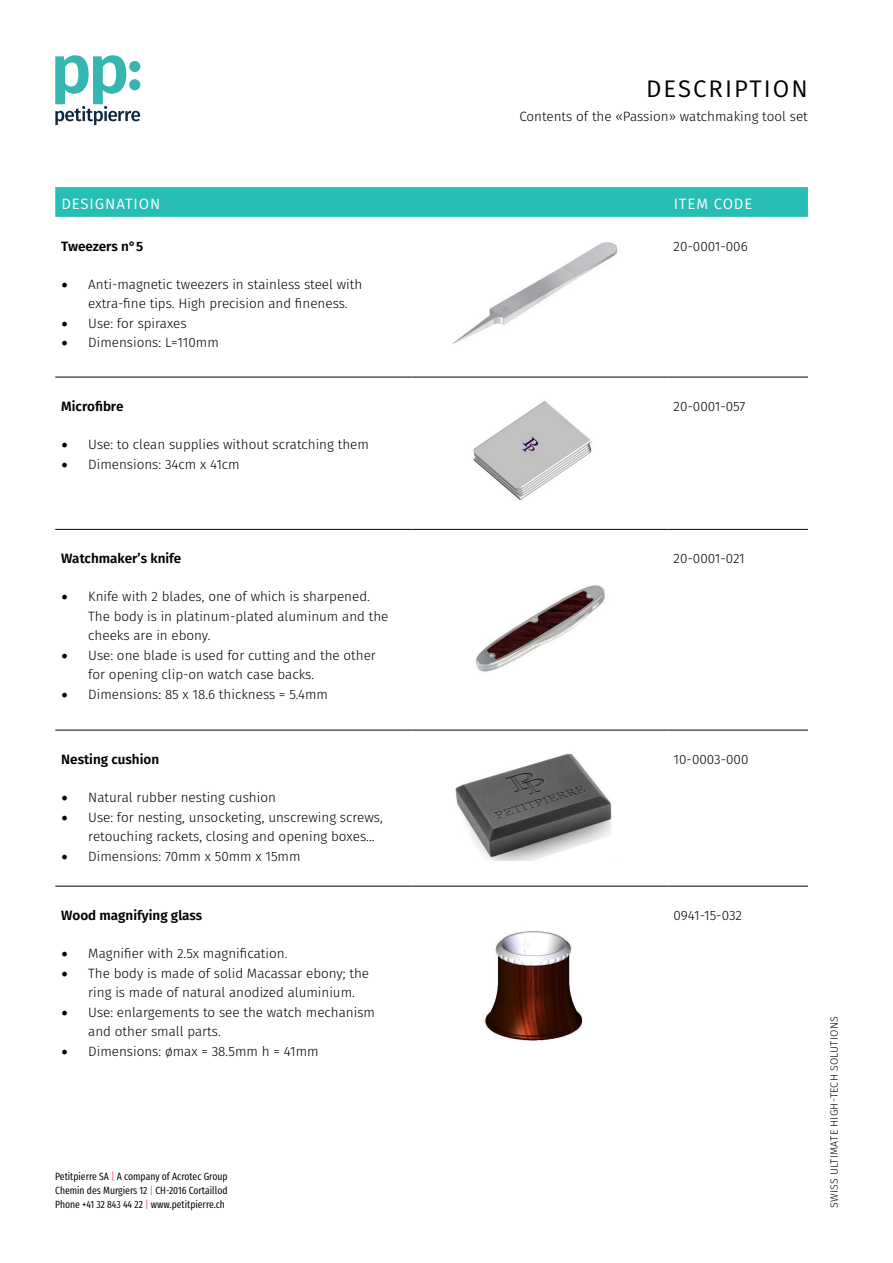
<style>
.page{position:relative;width:893px;height:1263px;background:#fff}
.page>*{position:absolute;margin:0;border:0;box-sizing:border-box;transform-origin:0 0}
.t1{font:24px "Fira Sans";letter-spacing:.085em;color:#000}
.t2{font:15px "Fira Sans";letter-spacing:.06em;color:#fff}
.t3{font:300 13.5px/19.5px "Fira Sans";color:#000}
.t4{font:600 13.5px "Fira Sans";color:#000}
.t5{font:300 10.65px "Fira Sans";letter-spacing:.02em;color:#000}
.t6{font:10.5px/13.6px "Fira Sans Compressed";color:#000;text-align:justify}
.s1{font-family:"Minion Pro";font-weight:400;font-size:18px}
.s2{color:#ff5772}
</style>
<div class="page">
<svg style="left:55px;top:55px;width:85px;height:70px"></svg>
<div style="left:55px;top:187px;width:753px;height:30px;background:#27beb5"></div>
<hr style="left:412px;top:377px;width:256px;height:1px;background:#000">
<hr style="left:668px;top:377px;width:140px;height:1px;background:#000">
<hr style="left:412px;top:529px;width:256px;height:1px;background:#000">
<hr style="left:668px;top:529px;width:140px;height:1px;background:#000">
<hr style="left:412px;top:730px;width:256px;height:1px;background:#000">
<hr style="left:668px;top:730px;width:140px;height:1px;background:#000">
<hr style="left:412px;top:886px;width:256px;height:1px;background:#000">
<hr style="left:668px;top:886px;width:140px;height:1px;background:#000">
<hr style="left:55px;top:377px;width:357px;height:1px;background:#000">
<hr style="left:55px;top:529px;width:357px;height:1px;background:#000">
<hr style="left:55px;top:730px;width:357px;height:1px;background:#000">
<hr style="left:55px;top:886px;width:357px;height:1px;background:#000">
<img style="left:452px;top:242px;width:166px;height:102px">
<img style="left:473px;top:401px;width:119px;height:100px">
<img style="left:476px;top:585px;width:129px;height:87px">
<img style="left:455px;top:753px;width:157px;height:107px">
<img style="left:483px;top:931px;width:99px;height:110px">
<h1 class="t1" style="left:646px;top:70px;width:163px">DESCRIPTION</h1>
<p class="t3" style="left:519px;top:107px;width:290px">Contents of the «Passion» watchmaking tool set</p>
<p class="t2" style="left:61px;top:193px;width:101px">DESIGNATION</p>
<p class="t2" style="left:674px;top:193px;width:80px">ITEM CODE</p>
<p class="t4" style="left:61px;top:235px;width:83px">Tweezers n°5</p>
<p class="t3" style="left:674px;top:236px;width:76px">20-0001-006</p>
<p class="t3" style="left:88px;top:274px;width:276px;text-indent:-27px"><span class="s1">•</span> Anti-magnetic tweezers in stainless steel with extra-fine tips. High precision and fineness.</p>
<p class="t3" style="left:61px;top:313px;width:127px"><span class="s1">•</span> Use: for spiraxes</p>
<p class="t3" style="left:61px;top:333px;width:159px"><span class="s1">•</span> Dimensions: L=110mm</p>
<p class="t4" style="left:61px;top:395px;width:64px">Microfibre</p>
<p class="t3" style="left:674px;top:396px;width:73px">20-0001-057</p>
<p class="t3" style="left:61px;top:434px;width:309px"><span class="s1">•</span> Use: to clean supplies without scratching them</p>
<p class="t3" style="left:61px;top:454px;width:180px"><span class="s1">•</span> Dimensions: 34cm x 41cm</p>
<p class="t4" style="left:61px;top:547px;width:122px">Watchmaker’s knife</p>
<p class="t3" style="left:674px;top:549px;width:73px">20-0001-021</p>
<p class="t3" style="left:88px;top:587px;width:302px;text-indent:-27px"><span class="s1">•</span> Knife with 2 blades, one of which is sharpened.<br>The body is in platinum-plated aluminum and the cheeks are in ebony.</p>
<p class="t3" style="left:88px;top:645px;width:289px;text-indent:-27px"><span class="s1">•</span> Use: one blade is used for cutting and the other for opening clip-on watch case backs.</p>
<p class="t3" style="left:61px;top:684px;width:268px"><span class="s1">•</span> Dimensions: 85 x 18.6 thickness = 5.4mm</p>
<p class="t4" style="left:61px;top:748px;width:99px">Nesting cushion</p>
<p class="t3" style="left:674px;top:749px;width:76px">10-0003-000</p>
<p class="t3" style="left:61px;top:787px;width:216px"><span class="s1">•</span> Natural rubber nesting cushion</p>
<p class="t3" style="left:88px;top:807px;width:296px;text-indent:-27px"><span class="s1">•</span> Use: for nesting, unsocketing, unscrewing screws, retouching rackets, closing and opening boxes...</p>
<p class="t3" style="left:61px;top:846px;width:241px"><span class="s1">•</span> Dimensions: 70mm x 50mm x 15mm</p>
<p class="t4" style="left:61px;top:904px;width:143px">Wood magnifying glass</p>
<p class="t3" style="left:674px;top:905px;width:70px">0941-15-032</p>
<p class="t3" style="left:61px;top:943px;width:228px"><span class="s1">•</span> Magnifier with 2.5x magnification.</p>
<p class="t3" style="left:88px;top:963px;width:282px;text-indent:-27px"><span class="s1">•</span> The body is made of solid Macassar ebony; the ring is made of natural anodized aluminium.</p>
<p class="t3" style="left:88px;top:1002px;width:288px;text-indent:-27px"><span class="s1">•</span> Use: enlargements to see the watch mechanism and other small parts.</p>
<p class="t3" style="left:61px;top:1041px;width:259px"><span class="s1">•</span> Dimensions: ømax = 38.5mm h = 41mm</p>
<p class="t6" style="left:55px;top:1169px;width:174px">Petitpierre SA <span class="s2">|</span> A company of Acrotec Group Chemin des Murgiers 12 <span class="s2">|</span> CH-2016 Cortaillod Phone +41 32 843 44 22 <span class="s2">|</span> www.petitpierre.ch</p>
<p class="t5" style="left:826px;top:1208px;width:193px;rotate:-90deg">SWISS ULTIMATE HIGH-TECH SOLUTIONS</p>
</div>
